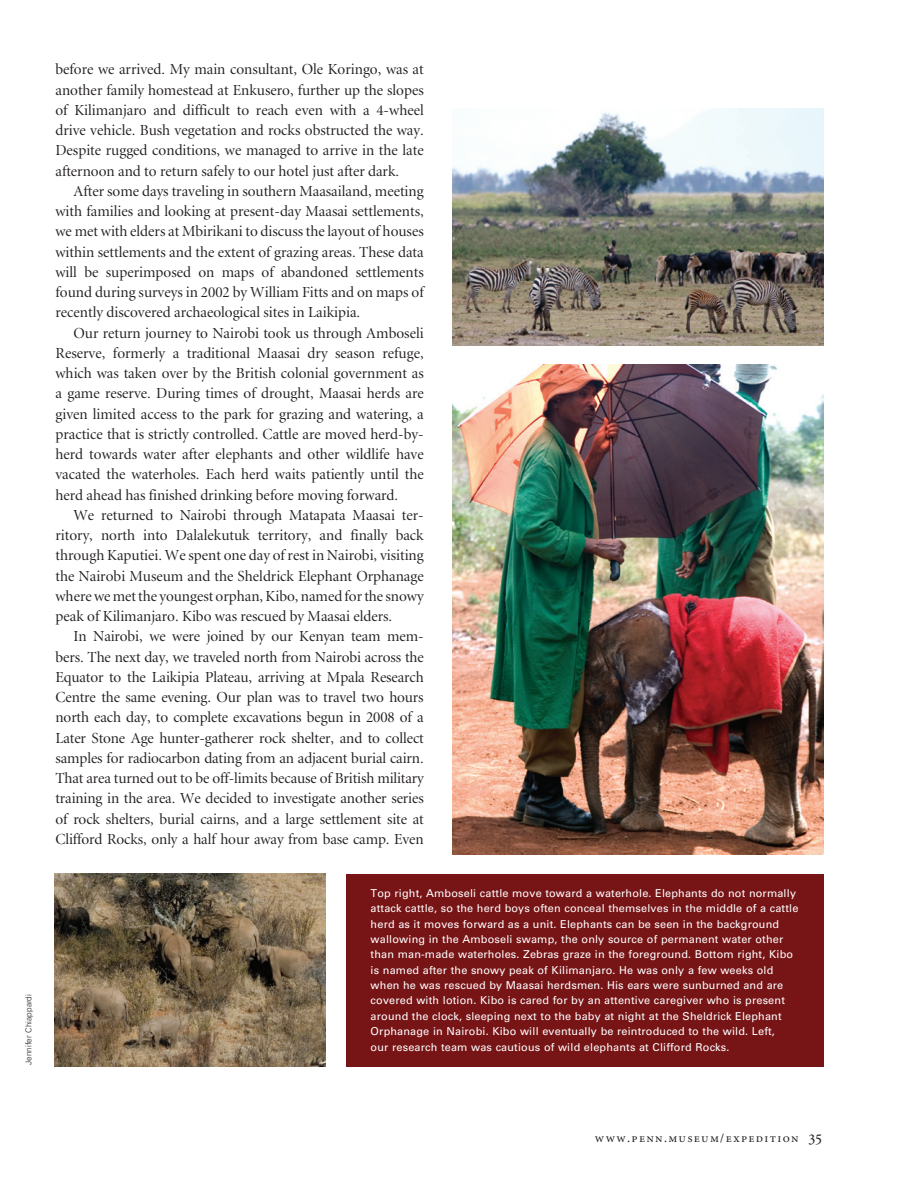
<style>
.page{position:relative;width:918px;height:1188px;background:#fff}
.page>*{position:absolute;margin:0;border:0;box-sizing:border-box;transform-origin:0 0}
.Text{font:15.3px/20.2px "Minion Display";color:#231f20;text-align:justify}
.t1{font:12.75px "Minion Regular SC";letter-spacing:.1em;color:#231f20}
.photo_captions{font:10.8px/15.3px "Univers";letter-spacing:.015em;color:#fff}
.t2{font:300 8.25px "Univers";color:#231f20}
.s1{font-size:16.5px}
</style>
<div class="page">
<div style="left:346px;top:874px;width:478px;height:192px;background:#771416"></div>
<img style="left:452px;top:108px;width:372px;height:238px">
<img style="left:452px;top:365px;width:371px;height:489px">
<img style="left:54px;top:874px;width:271px;height:192px">
<p class="t2" style="left:24px;top:1065px;width:72px;rotate:-90deg">Jennifer Chiappardi</p>
<p class="Text" style="left:56px;top:60px;width:370px">before we arrived. My main consultant, Ole Koringo, was at another family homestead at Enkusero, further up the slopes of Kilimanjaro and difficult to reach even with a 4-wheel drive vehicle. Bush vegetation and rocks obstructed the way.<br>Despite rugged conditions, we managed to arrive in the late afternoon and to return safely to our hotel just after dark.</p>
<p class="Text" style="left:56px;top:181px;width:370px;text-indent:18px">After some days traveling in southern Maasailand, meeting with families and looking at present-day Maasai settlements, we met with elders at Mbirikani to discuss the layout of houses within settlements and the extent of grazing areas. These data will be superimposed on maps of abandoned settlements found during surveys in 2002 by William Fitts and on maps of recently discovered archaeological sites in Laikipia.</p>
<p class="Text" style="left:56px;top:323px;width:370px;text-indent:18px">Our return journey to Nairobi took us through Amboseli Reserve, formerly a traditional Maasai dry season refuge, which was taken over by the British colonial government as a game reserve. During times of drought, Maasai herds are given limited access to the park for grazing and watering, a practice that is strictly controlled. Cattle are moved herd-by&shy;herd towards water after elephants and other wildlife have vacated the waterholes. Each herd waits patiently until the herd ahead has finished drinking before moving forward.</p>
<p class="Text" style="left:56px;top:505px;width:370px;text-indent:18px">We returned to Nairobi through Matapata Maasai ter&shy;ritory, north into Dalalekutuk territory, and finally back through Kaputiei. We spent one day of rest in Nairobi, visiting the Nairobi Museum and the Sheldrick Elephant Orphanage where we met the youngest orphan, Kibo, named for the snowy peak of Kilimanjaro. Kibo was rescued by Maasai elders.</p>
<p class="Text" style="left:56px;top:627px;width:370px;text-indent:18px">In Nairobi, we were joined by our Kenyan team mem&shy;bers. The next day, we traveled north from Nairobi across the Equator to the Laikipia Plateau, arriving at Mpala Research Centre the same evening. Our plan was to travel two hours north each day, to complete excavations begun in 2008 of a Later Stone Age hunter-gatherer rock shelter, and to collect samples for radiocarbon dating from an adjacent burial cairn.<br>That area turned out to be off-limits because of British military training in the area. We decided to investigate another series of rock shelters, burial cairns, and a large settlement site at Clifford Rocks, only a half hour away from base camp. Even</p>
<p class="photo_captions" style="left:371px;top:885px;width:429px">Top right, Amboseli cattle move toward a waterhole. Elephants do not normally attack cattle, so the herd boys often conceal themselves in the middle of a cattle herd as it moves forward as a unit. Elephants can be seen in the background wallowing in the Amboseli swamp, the only source of permanent water other than man-made waterholes. Zebras graze in the foreground. Bottom right, Kibo is named after the snowy peak of Kilimanjaro. He was only a few weeks old when he was rescued by Maasai herdsmen. His ears were sunburned and are covered with lotion. Kibo is cared for by an attentive caregiver who is present around the clock, sleeping next to the baby at night at the Sheldrick Elephant Orphanage in Nairobi. Kibo will eventually be reintroduced to the wild. Left,<br>our research team was cautious of wild elephants at Clifford Rocks.</p>
<p class="t1" style="left:595px;top:1132px;width:229px">www.penn.museum/expedition <span class="s1">35</span></p>
</div>
